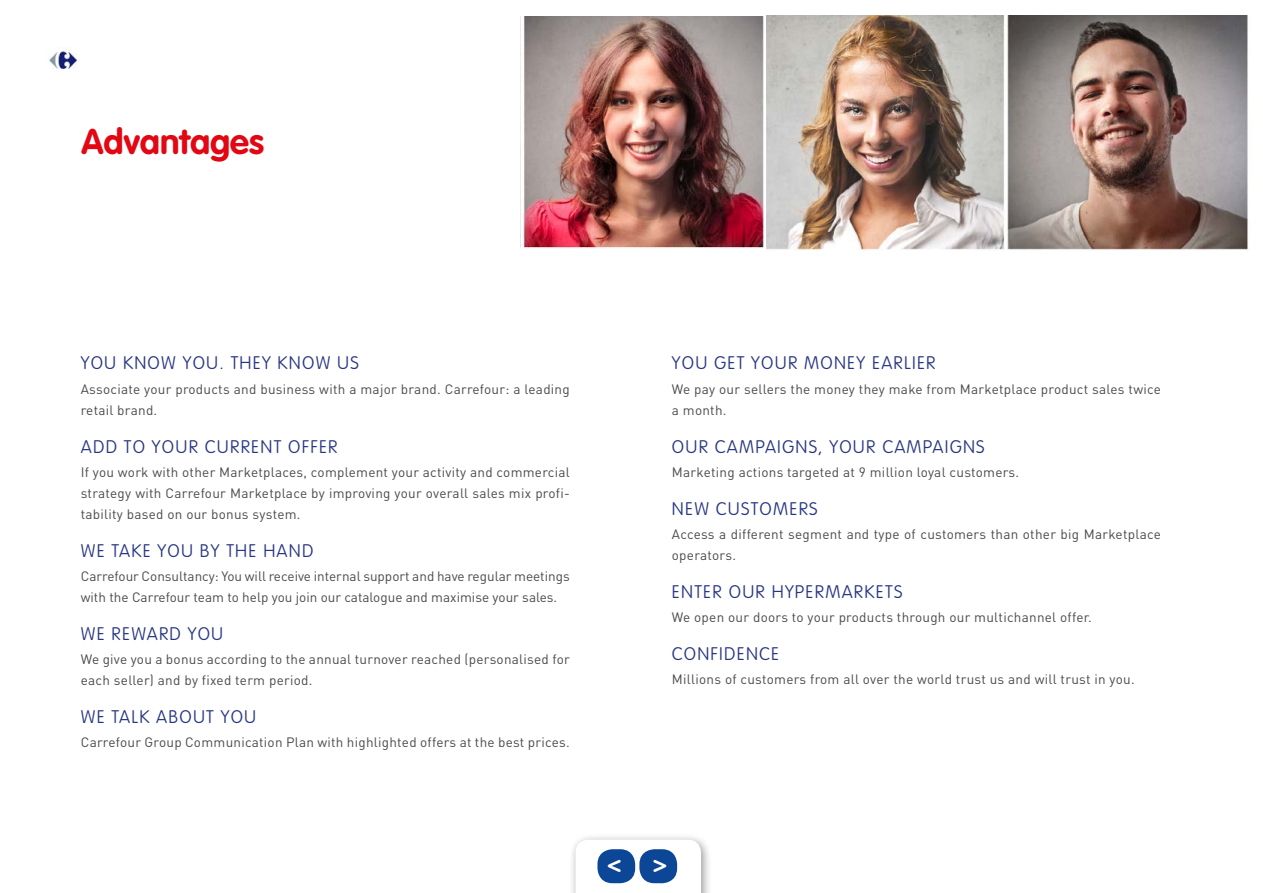
<style>
.page{position:relative;width:1263px;height:893px;background:#fff}
.page>*{position:absolute;margin:0;border:0;box-sizing:border-box;transform-origin:0 0}
.t1{font:700 35.1px "VAG Rounded";color:#e30613}
.t2{font:700 24px "VAG Rounded";color:#fff}
.t3{font:100 18px "VAG Rounded";letter-spacing:.07em;color:#283583}
.t4{font:13.5px/21px "DIN";letter-spacing:.02em;color:#4a4a49}
.t5{font:13.5px/21px "DIN";color:#4a4a49}
</style>
<div class="page">
<img style="left:49px;top:51px;width:29px;height:18px">
<img style="left:766px;top:15px;width:482px;height:236px">
<img style="left:523px;top:17px;width:240px;height:231px">
<div style="left:568px;top:833px;width:144px;height:60px;background:#000;opacity:.4"></div>
<svg style="left:576px;top:840px;width:125px;height:53px"></svg>
<div style="left:597px;top:849px;width:38px;height:34px;background:#0b4697;border-radius:15px"></div>
<div style="left:639px;top:849px;width:38px;height:34px;background:#0b4697;border-radius:15px"></div>
<h1 class="t1" style="left:81px;top:121px;width:184px">Advantages</h1>
<h3 class="t3" style="left:81px;top:353px;width:280px">YOU KNOW YOU. THEY KNOW US</h3>
<p class="t4" style="left:81px;top:378px;width:490px">Associate your products and business with a major brand. Carrefour: a leading retail brand.</p>
<h3 class="t3" style="left:81px;top:436px;width:258px">ADD TO YOUR CURRENT OFFER</h3>
<p class="t4" style="left:81px;top:461px;width:490px;text-align:justify">If you work with other Marketplaces, complement your activity and commercial strategy with Carrefour Marketplace by improving your overall sales mix profi&shy;tability based on our bonus system.</p>
<h3 class="t3" style="left:81px;top:540px;width:234px">WE TAKE YOU BY THE HAND</h3>
<p class="t5" style="left:81px;top:565px;width:490px">Carrefour Consultancy: You will receive internal support and have regular meetings with the Carrefour team to help you join our catalogue and maximise your sales.</p>
<h3 class="t3" style="left:81px;top:623px;width:144px">WE REWARD YOU</h3>
<p class="t4" style="left:81px;top:648px;width:490px">We give you a bonus according to the annual turnover reached (personalised for each seller) and by fixed term period.</p>
<h3 class="t3" style="left:81px;top:706px;width:177px">WE TALK ABOUT YOU</h3>
<p class="t4" style="left:81px;top:731px;width:490px">Carrefour Group Communication Plan with highlighted offers at the best prices.</p>
<h3 class="t3" style="left:672px;top:353px;width:265px">YOU GET YOUR MONEY EARLIER</h3>
<p class="t4" style="left:672px;top:378px;width:490px">We pay our sellers the money they make from Marketplace product sales twice a month.</p>
<h3 class="t3" style="left:672px;top:436px;width:314px">OUR CAMPAIGNS, YOUR CAMPAIGNS</h3>
<p class="t4" style="left:672px;top:461px;width:349px">Marketing actions targeted at 9 million loyal customers.</p>
<h3 class="t3" style="left:672px;top:498px;width:147px">NEW CUSTOMERS</h3>
<p class="t4" style="left:672px;top:523px;width:490px">Access a different segment and type of customers than other big Marketplace operators.</p>
<h3 class="t3" style="left:672px;top:581px;width:232px">ENTER OUR HYPERMARKETS</h3>
<p class="t4" style="left:672px;top:606px;width:421px">We open our doors to your products through our multichannel offer.</p>
<h3 class="t3" style="left:672px;top:643px;width:109px">CONFIDENCE</h3>
<p class="t4" style="left:672px;top:668px;width:464px">Millions of customers from all over the world trust us and will trust in you.</p>
<h2 class="t2" style="left:607px;top:849px;width:16px">&lt;</h2>
<h2 class="t2" style="left:653px;top:849px;width:16px">&gt;</h2>
</div>
